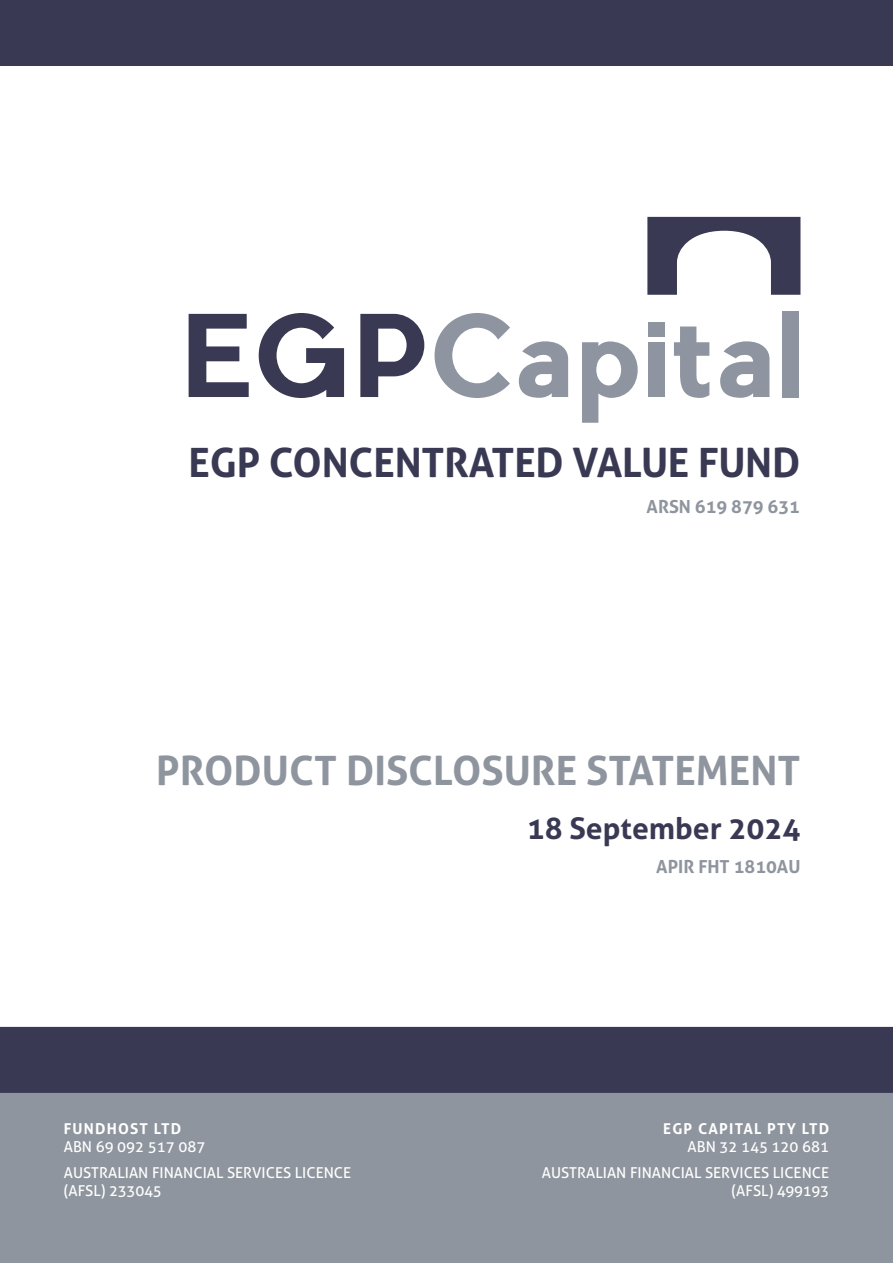
<style>
.page{position:relative;width:893px;height:1263px;background:#fff}
.page>*{position:absolute;margin:0;border:0;box-sizing:border-box;transform-origin:0 0}
.Front_Cvr_Fund_Name{font:700 40.5px "Aller";color:#8f959e}
.Front_Cvr_Fund_Name-2{font:700 40.5px "Aller";letter-spacing:-.005em;color:#393954}
.Front_Cvr_Fund_Name-3{font:700 30px "Aller";color:#393954}
.Front_Cvr_Fund_Name-4{font:700 18px "Aller";color:#8f959e}
.Front_cover_footer_-_Light{font:15px "Aller";color:#fff}
.Front_cover_footer_-_Light-2{font:700 15px "Aller";letter-spacing:.08em;color:#fff}
.Front_cover_footer_-_Light-3{font:15px "Aller";letter-spacing:-.02em;color:#fff}
</style>
<div class="page">
<div style="left:0;top:1093px;width:893px;height:170px;background:#8f959e"></div>
<div style="left:0;top:1027px;width:893px;height:66px;background:#393954"></div>
<div style="left:0;top:0;width:893px;height:66px;background:#393954"></div>
<svg style="left:189px;top:314px;width:60px;height:83px"></svg>
<svg style="left:259px;top:313px;width:85px;height:85px"></svg>
<svg style="left:360px;top:314px;width:64px;height:83px"></svg>
<svg style="left:435px;top:313px;width:75px;height:85px"></svg>
<svg style="left:519px;top:341px;width:49px;height:57px"></svg>
<svg style="left:582px;top:341px;width:56px;height:82px"></svg>
<div style="left:648px;top:342px;width:16px;height:55px;background:#8e95a0"></div>
<div style="left:648px;top:322px;width:16px;height:15px;background:#8e95a0"></div>
<svg style="left:674px;top:326px;width:35px;height:72px"></svg>
<svg style="left:720px;top:341px;width:49px;height:57px"></svg>
<div style="left:782px;top:311px;width:16px;height:86px;background:#8e95a0"></div>
<svg style="left:647px;top:217px;width:153px;height:78px"></svg>
<p class="Front_Cvr_Fund_Name-2" style="left:189px;top:438px;width:613px">EGP CONCENTRATED VALUE FUND</p>
<p class="Front_Cvr_Fund_Name-4" style="left:647px;top:496px;width:155px">ARSN 619 879 631</p>
<p class="Front_Cvr_Fund_Name" style="left:156px;top:745px;width:646px">PRODUCT DISCLOSURE STATEMENT</p>
<p class="Front_cover_footer_-_Light-2" style="left:64px;top:1119px;width:119px">FUNDHOST LTD</p>
<p class="Front_cover_footer_-_Light" style="left:64px;top:1137px;width:143px">ABN 69 092 517 087</p>
<p class="Front_cover_footer_-_Light" style="left:64px;top:1164px;width:289px">AUSTRALIAN FINANCIAL SERVICES LICENCE</p>
<p class="Front_cover_footer_-_Light-3" style="left:64px;top:1182px;width:99px">(AFSL) 233045</p>
<p class="Front_Cvr_Fund_Name-3" style="left:527px;top:810px;width:275px">18 September 2024</p>
<p class="Front_Cvr_Fund_Name-4" style="left:656px;top:856px;width:146px">APIR FHT 1810AU</p>
<p class="Front_cover_footer_-_Light-2" style="left:663px;top:1119px;width:167px">EGP CAPITAL PTY LTD</p>
<p class="Front_cover_footer_-_Light" style="left:688px;top:1137px;width:143px">ABN 32 145 120 681</p>
<p class="Front_cover_footer_-_Light" style="left:542px;top:1164px;width:289px">AUSTRALIAN FINANCIAL SERVICES LICENCE</p>
<p class="Front_cover_footer_-_Light-3" style="left:731px;top:1182px;width:99px">(AFSL) 499193</p>
</div>
